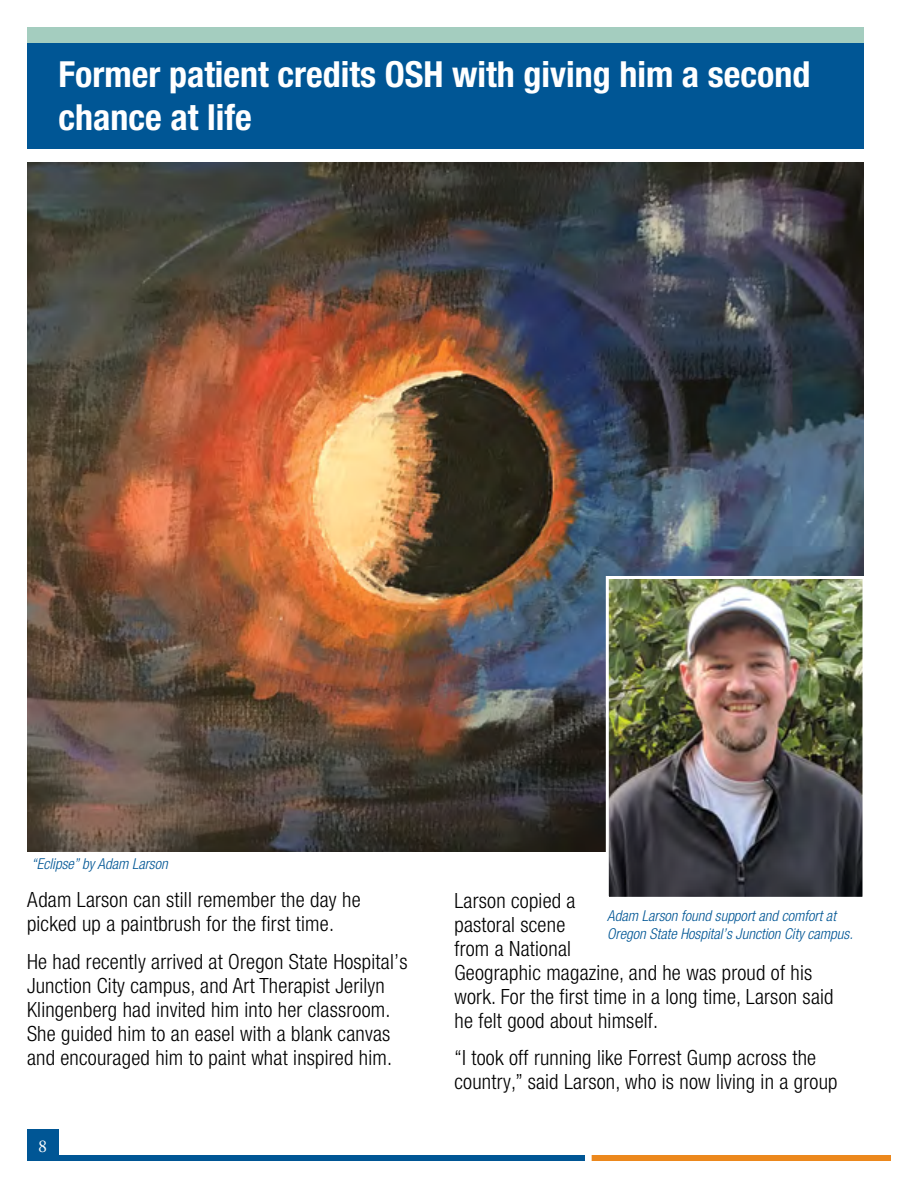
<style>
.page{position:relative;width:918px;height:1188px;background:#fff}
.page>*{position:absolute;margin:0;border:0;box-sizing:border-box;transform-origin:0 0}
.t1{font:700 condensed 36px/43.2px "Helvetica Neue LT Pro";color:#fff}
.t2{font:300 condensed 21px/24px "Helvetica Neue LT Pro";letter-spacing:.01em;color:#000}
.t3{font:18px "Adobe Garamond Pro";color:#fff}
.t4{font:italic 300 condensed 15px/18px "Helvetica Neue LT Pro";color:#005695}
</style>
<div class="page">
<div style="left:54px;top:1155px;width:531px;height:6px;background:#005695"></div>
<div style="left:592px;top:1155px;width:299px;height:6px;background:#ec881d"></div>
<div style="left:27px;top:1130px;width:31px;height:31px;background:#005695"></div>
<img style="left:27px;top:162px;width:837px;height:689px">
<div style="left:27px;top:27px;width:837px;height:16px;background:#a4cdbf"></div>
<div style="left:27px;top:43px;width:837px;height:105px;background:#005695"></div>
<img style="left:610px;top:580px;width:252px;height:316px">
<div style="left:606px;top:576px;width:260px;height:324px;border:3px solid #fff"></div>
<h1 class="t1" style="left:58px;top:53px;width:754px">Former patient credits OSH with giving him a second chance at life</h1>
<p class="t4" style="left:32px;top:854px;width:138px">“Eclipse” by Adam Larson</p>
<p class="t2" style="left:27px;top:888px;width:335px">Adam Larson can still remember the day he picked up a paintbrush for the first time.</p>
<p class="t2" style="left:27px;top:949px;width:382px">He had recently arrived at Oregon State Hospital’s Junction City campus, and Art Therapist Jerilyn Klingenberg had invited him into her classroom.<br>She guided him to an easel with a blank canvas and encouraged him to paint what inspired him.</p>
<p class="t3" style="left:38px;top:1135px;width:10px">8</p>
<p class="t2" style="left:454px;top:888px;width:381px">Larson copied a<br>pastoral scene<br>from a National<br>Geographic magazine, and he was proud of his work. For the first time in a long time, Larson said he felt good about himself.</p>
<p class="t2" style="left:454px;top:1045px;width:385px">“I took off running like Forrest Gump across the country,” said Larson, who is now living in a group</p>
<p class="t4" style="left:607px;top:907px;width:247px">Adam Larson found support and comfort at<br>Oregon State Hospital’s Junction City campus.</p>
</div>
